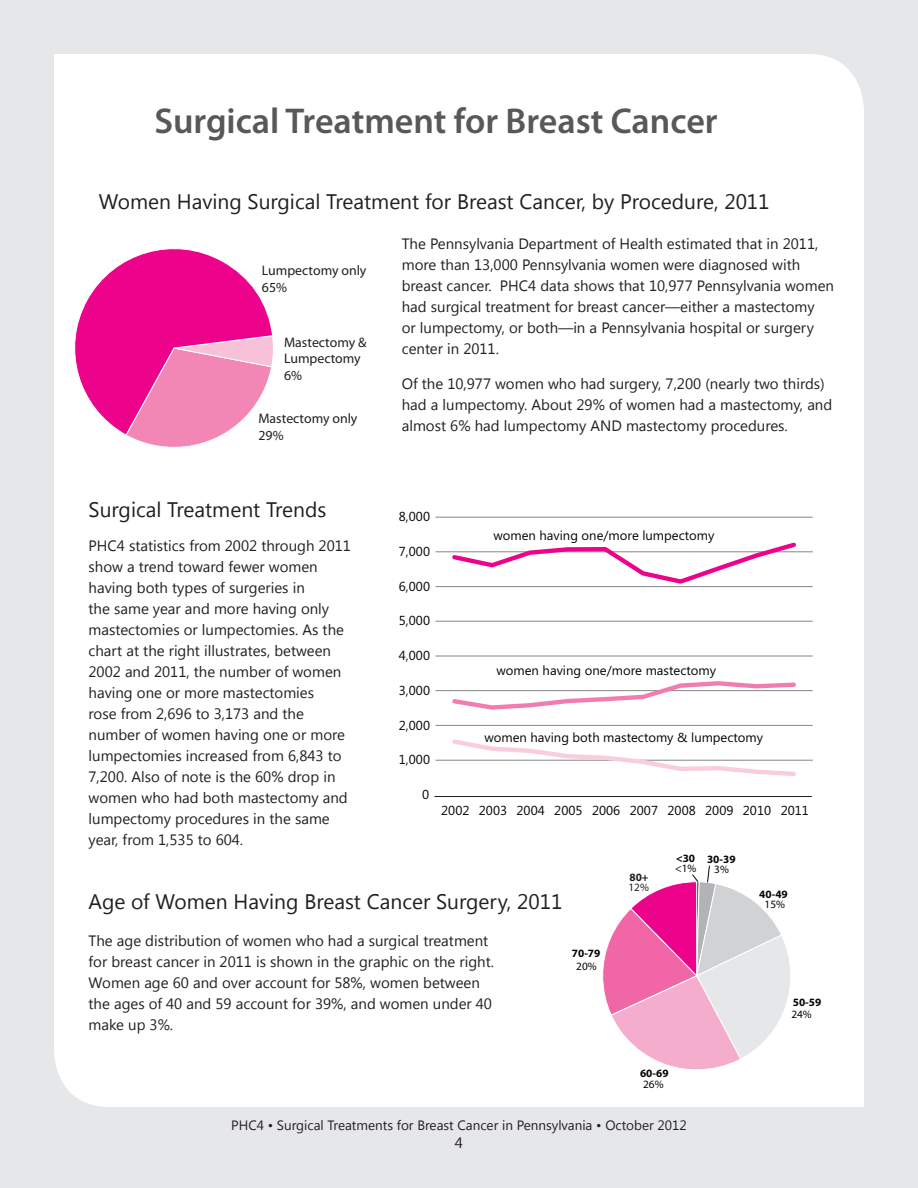
<style>
.page{position:relative;width:918px;height:1188px;background:#e6e7e9}
.page>*{position:absolute;margin:0;border:0;box-sizing:border-box;transform-origin:0 0}
.Heading{font:600 36px "Myriad Pro";color:#57585a}
.body_text{font:21px "Segoe UI";color:#231f20}
.Section_Subhead{font:21px "Segoe UI";color:#231f20}
.body_text-2{font:15px/21px "Segoe UI";color:#231f20}
.t1{font:13.8px/16.5px "Myriad Pro";color:#231f20}
.t2{font:13.5px "Segoe UI";color:#231f20}
.t3{font:13.05px "Segoe UI";color:#050504}
.t4{font:700 11.25px/11.2px "Myriad Pro";color:#050504}
.t5{font:700 11.25px/9.9px "Myriad Pro";color:#231f20}
.s1{font-weight:400}
</style>
<div class="page">
<div style="left:54px;top:54px;width:810px;height:1053px;background:#fff"></div>
<svg style="left:88px;top:887px;width:37px;height:28px"></svg>
<div style="left:131px;top:893px;width:96px;height:17px;background:#fff"></div>
<svg style="left:235px;top:893px;width:63px;height:22px"></svg>
<div style="left:306px;top:893px;width:125px;height:17px;background:#fff"></div>
<div style="left:437px;top:893px;width:74px;height:22px;background:#fff"></div>
<svg style="left:517px;top:893px;width:45px;height:17px"></svg>
<svg style="left:74px;top:248px;width:200px;height:208px;background:#f36ab7"></svg>
<div style="left:385px;top:501px;width:437px;height:323px;background:#fff"></div>
<hr style="left:435px;top:517px;width:378px;height:1px;background:#878686">
<hr style="left:435px;top:552px;width:378px;height:1px;background:#878686">
<hr style="left:435px;top:586px;width:378px;height:1px;background:#878686">
<hr style="left:435px;top:621px;width:378px;height:1px;background:#878686">
<hr style="left:435px;top:656px;width:378px;height:1px;background:#878686">
<hr style="left:435px;top:690px;width:378px;height:1px;background:#878686">
<hr style="left:435px;top:725px;width:378px;height:1px;background:#878686">
<hr style="left:435px;top:760px;width:378px;height:1px;background:#878686">
<svg style="left:449px;top:681px;width:349px;height:29px"></svg>
<svg style="left:449px;top:542px;width:350px;height:42px"></svg>
<svg style="left:449px;top:739px;width:349px;height:37px"></svg>
<hr style="left:434px;top:796px;width:378px;height:1px;background:#231f20">
<svg style="left:602px;top:865px;width:190px;height:206px"></svg>
<p class="Heading" style="left:154px;top:98px;width:565px">Surgical Treatment for Breast Cancer</p>
<p class="Section_Subhead" style="left:99px;top:187px;width:672px">Women Having Surgical Treatment for Breast Cancer, by Procedure, 2011</p>
<p class="t1" style="left:262px;top:262px;width:106px">Lumpectomy only<br>65%</p>
<p class="t1" style="left:284px;top:334px;width:84px">Mastectomy &amp;<br>Lumpectomy<br>6%</p>
<p class="t1" style="left:258px;top:410px;width:100px">Mastectomy only<br>29%</p>
<p class="body_text" style="left:89px;top:495px;width:239px">Surgical Treatment Trends</p>
<p class="body_text-2" style="left:89px;top:535px;width:264px">PHC4 statistics from 2002 through 2011 show a trend toward fewer women having both types of surgeries in<br>the same year and more having only mastectomies or lumpectomies. As the chart at the right illustrates, between 2002 and 2011, the number of women having one or more mastectomies<br>rose from 2,696 to 3,173 and the number of women having one or more lumpectomies increased from 6,843 to 7,200. Also of note is the 60% drop in women who had both mastectomy and lumpectomy procedures in the same year, from 1,535 to 604.</p>
<p class="body_text-2" style="left:402px;top:233px;width:434px">The Pennsylvania Department of Health estimated that in 2011, more than 13,000 Pennsylvania women were diagnosed with breast cancer. PHC4 data shows that 10,977 Pennsylvania women had surgical treatment for breast cancer—either a mastectomy<br>or lumpectomy, or both—in a Pennsylvania hospital or surgery center in 2011.</p>
<p class="body_text-2" style="left:402px;top:372px;width:432px">Of the 10,977 women who had surgery, 7,200 (nearly two thirds) had a lumpectomy. About 29% of women had a mastectomy, and almost 6% had lumpectomy AND mastectomy procedures.</p>
<p class="t3" style="left:399px;top:508px;width:33px">8,000</p>
<p class="t3" style="left:399px;top:542px;width:33px">7,000</p>
<p class="t3" style="left:399px;top:577px;width:33px">6,000</p>
<p class="t3" style="left:399px;top:612px;width:33px">5,000</p>
<p class="t3" style="left:399px;top:646px;width:33px">4,000</p>
<p class="t3" style="left:399px;top:681px;width:33px">3,000</p>
<p class="t3" style="left:399px;top:716px;width:33px">2,000</p>
<p class="t3" style="left:399px;top:751px;width:33px">1,000</p>
<p class="t3" style="left:422px;top:785px;width:9px">0</p>
<p class="t3" style="left:493px;top:526px;width:222px">women having one/more lumpectomy</p>
<p class="t3" style="left:496px;top:662px;width:221px">women having one/more mastectomy</p>
<p class="t3" style="left:484px;top:728px;width:280px">women having both mastectomy &amp; lumpectomy</p>
<p class="t3" style="left:441px;top:801px;width:369px">2002 2003 2004 2005 2006 2007 2008 2009 2010 2011</p>
<p class="body_text" style="left:89px;top:887px;width:475px">Age of Women Having Breast Cancer Surgery, 2011</p>
<p class="body_text-2" style="left:89px;top:930px;width:407px">The age distribution of women who had a surgical treatment for breast cancer in 2011 is shown in the graphic on the right.<br>Women age 60 and over account for 58%, women between the ages of 40 and 59 account for 39%, and women under 40 make up 3%.</p>
<p class="t4" style="left:572px;top:946px;width:30px;line-height:12.8px;text-align:center">70-79<br><span class="s1">20%</span></p>
<p class="t5" style="left:629px;top:872px;width:22px">80+<br><span class="s1">12%</span></p>
<p class="t4" style="left:675px;top:853px;width:23px;line-height:10.4px">&lt;30 <span class="s1">&lt;1%</span></p>
<p class="t4" style="left:707px;top:853px;width:30px;line-height:10.5px;text-align:center">30-39<br><span class="s1">3%</span></p>
<p class="t4" style="left:640px;top:1067px;width:30px">60-69<br><span class="s1">26%</span></p>
<p class="t2" style="left:231px;top:1116px;width:457px">PHC4 • Surgical Treatments for Breast Cancer in Pennsylvania • October 2012</p>
<p class="body_text-2" style="left:455px;top:1132px;width:10px">4</p>
<p class="t4" style="left:759px;top:889px;width:30px;line-height:10.1px;text-align:center">40-49<br><span class="s1">15%</span></p>
<p class="t4" style="left:791px;top:997px;width:31px">50-59<br><span class="s1">24%</span></p>
</div>
